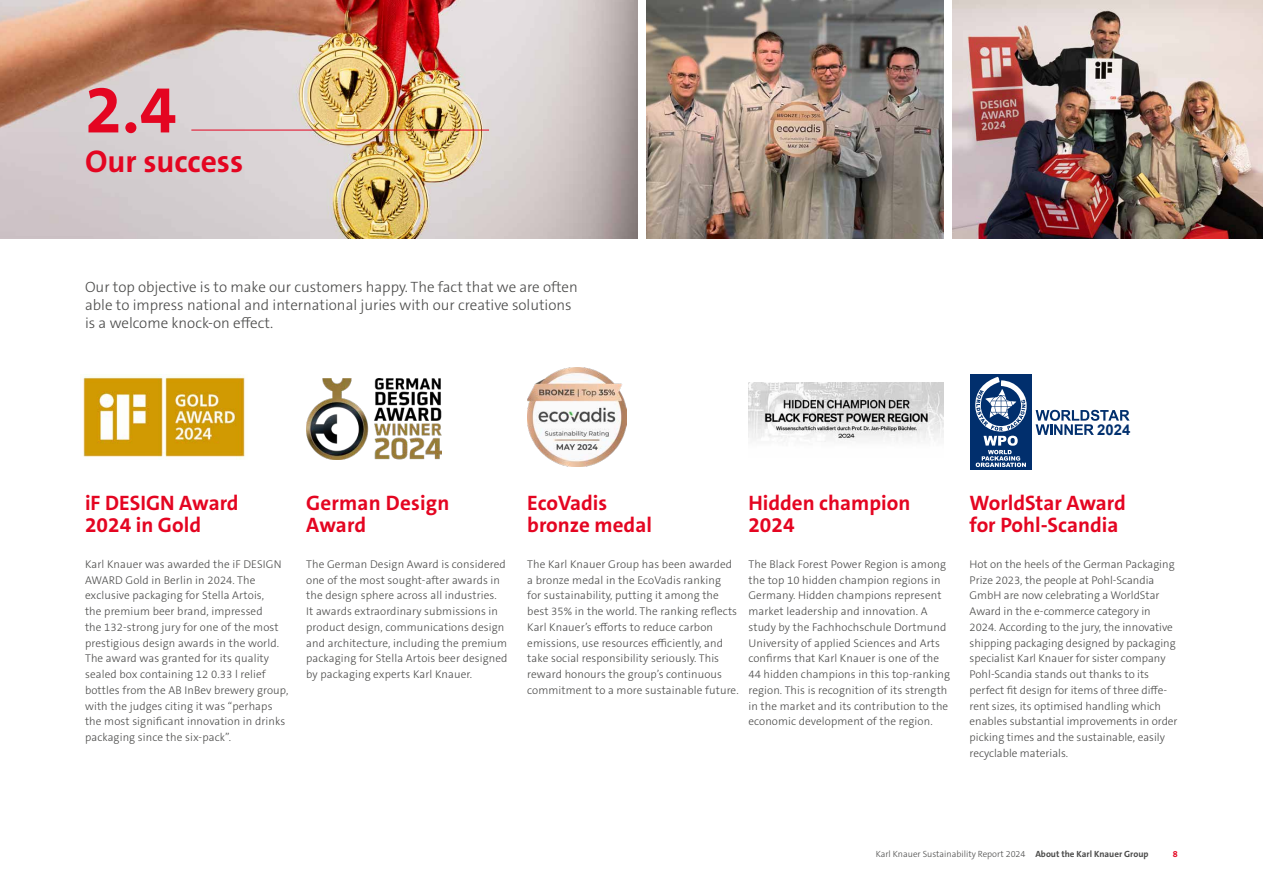
<style>
.page{position:relative;width:1263px;height:893px;background:#fff}
.page>*{position:absolute;margin:0;border:0;box-sizing:border-box;transform-origin:0 0}
.t1{font:700 67.5px "The Sans C5";color:#e40521}
.t2{font:700 31.5px "The Sans C5";color:#e40521}
.t3{font:700 21px/22.5px "The Sans C5";color:#e40521}
.t4{font:300 15px/18px "The Sans C5";color:#4a4a49}
.t5{font:700 14.85px "Arial";color:#012f6d}
.t6{font:300 11.25px/15.8px "The Sans C5";letter-spacing:.01em;color:#4a4a49}
.t7{font:300 9px "The Sans C5";color:#4a4a49}
.t8{font:700 9px "The Sans C5";color:#e40521}
.s1{font-weight:700}
</style>
<div class="page">
<img style="left:646px;top:0;width:298px;height:238px">
<img style="left:0;top:0;width:638px;height:238px">
<img style="left:306px;top:379px;width:135px;height:81px">
<img style="left:527px;top:368px;width:99px;height:98px">
<img style="left:82px;top:374px;width:163px;height:85px">
<img style="left:748px;top:382px;width:196px;height:60px">
<div style="left:970px;top:374px;width:61px;height:96px;background:#012f6d"></div>
<svg style="left:975px;top:377px;width:52px;height:90px"></svg>
<svg style="left:1035px;top:410px;width:94px;height:25px"></svg>
<img style="left:952px;top:0;width:311px;height:238px">
<hr style="left:191px;top:130px;width:298px;height:1px;background:#e40521">
<h1 class="t1" style="left:85px;top:66px;width:93px">2.4</h1>
<h2 class="t2" style="left:85px;top:141px;width:160px">Our success</h2>
<h3 class="t4" style="left:85px;top:278px;width:494px">Our top objective is to make our customers happy. The fact that we are often able to impress national and international juries with our creative solutions is a welcome knock-on effect.</h3>
<h3 class="t5" style="left:1097px;top:419px;width:35px">2024</h3>
<h3 class="t3" style="left:85px;top:491px;width:155px">iF DESIGN Award<br>2024 in Gold</h3>
<p class="t6" style="left:85px;top:556px;width:205px">Karl Knauer was awarded the iF DESIGN AWARD Gold in Berlin in 2024. The exclusive packaging for Stella Artois,<br>the premium beer brand, impressed<br>the 132-strong jury for one of the most prestigious design awards in the world.<br>The award was granted for its quality sealed box containing 12 0.33 l relief bottles from the AB InBev brewery group, with the judges citing it was “perhaps the most significant innovation in drinks packaging since the six-pack”.</p>
<h3 class="t3" style="left:306px;top:491px;width:145px">German Design<br>Award</h3>
<p class="t6" style="left:306px;top:556px;width:203px">The German Design Award is considered one of the most sought-after awards in the design sphere across all industries.<br>It awards extraordinary submissions in product design, communications design and architecture, including the premium packaging for Stella Artois beer designed by packaging experts Karl Knauer.</p>
<h3 class="t3" style="left:527px;top:491px;width:126px">EcoVadis bronze medal</h3>
<p class="t6" style="left:527px;top:556px;width:213px">The Karl Knauer Group has been awarded a bronze medal in the EcoVadis ranking<br>for sustainability, putting it among the best 35% in the world. The ranking reflects Karl Knauer’s efforts to reduce carbon emissions, use resources efficiently, and take social responsibility seriously. This reward honours the group’s continuous commitment to a more sustainable future.</p>
<h3 class="t3" style="left:748px;top:491px;width:163px">Hidden champion<br>2024</h3>
<p class="t6" style="left:748px;top:556px;width:203px">The Black Forest Power Region is among the top 10 hidden champion regions in Germany. Hidden champions represent market leadership and innovation. A study by the Fachhochschule Dortmund University of applied Sciences and Arts confirms that Karl Knauer is one of the 44 hidden champions in this top-ranking region. This is recognition of its strength in the market and its contribution to the economic development of the region.</p>
<h3 class="t3" style="left:969px;top:491px;width:158px">WorldStar Award for Pohl-Scandia</h3>
<p class="t6" style="left:969px;top:556px;width:210px">Hot on the heels of the German Packaging Prize 2023, the people at Pohl-Scandia GmbH are now celebrating a WorldStar Award in the e-commerce category in 2024. According to the jury, the innovative shipping packaging designed by packaging specialist Karl Knauer for sister company Pohl-Scandia stands out thanks to its perfect fit design for items of three diffe&shy;rent sizes, its optimised handling which enables substantial improvements in order picking times and the sustainable, easily recyclable materials.</p>
<p class="t7" style="left:876px;top:848px;width:274px">Karl Knauer Sustainability Report 2024 <span class="s1">About the Karl Knauer Group</span></p>
<p class="t8" style="left:1173px;top:848px;width:6px">8</p>
</div>
